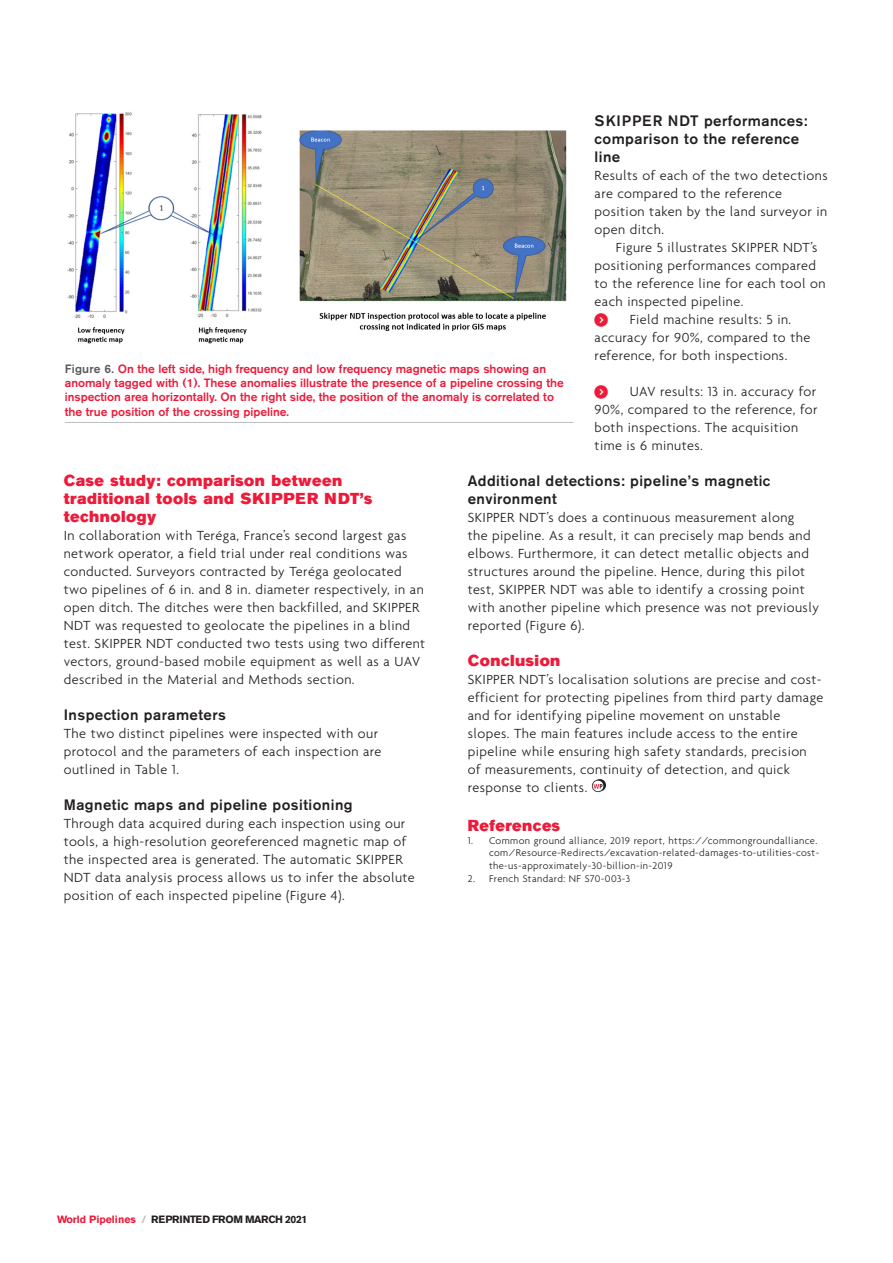
<style>
.page{position:relative;width:893px;height:1263px;background:#fff}
.page>*{position:absolute;margin:0;border:0;box-sizing:border-box;transform-origin:0 0}
.WP_SubheadOne{font:15.75px/18px "Volvo Sans Super";letter-spacing:.03em;color:#ed1a3a}
.WP_SubheadTwo{font:500 15px/18px "Volvo Sans";letter-spacing:.03em;color:#231f20}
.WP_1st_Paragraph{font:300 14.25px/18px "Agenda";letter-spacing:.03em;color:#231f20}
.WP_Body_Text{font:300 14.25px/18px "Agenda";letter-spacing:.03em;color:#231f20}
.WP_Caption{font:500 12px/14.4px "Volvo Sans";color:#ed1a3a}
.t1{font:300 10.5px/12.6px "Agenda";letter-spacing:.04em;color:#231f20}
.t2{font:700 10.5px "Volvo Sans";color:#231f20}
.s1{color:#57585a}
.s2{color:#ed1a3a}
.s3{color:#bcbdc0}
</style>
<div class="page">
<svg style="left:592px;top:779px;width:14px;height:13px"></svg>
<img style="left:67px;top:112px;width:500px;height:232px">
<hr style="left:65px;top:422px;width:508px;height:1px;background:#bcbdc0">
<p class="WP_SubheadTwo" style="left:595px;top:112px;width:214px">SKIPPER NDT performances: comparison to the reference line</p>
<p class="WP_1st_Paragraph" style="left:595px;top:166px;width:234px">Results of each of the two detections are compared to the reference position taken by the land surveyor in open ditch.</p>
<p class="WP_Body_Text" style="left:595px;top:238px;width:232px;text-indent:21px">Figure 5 illustrates SKIPPER NDT’s positioning performances compared to the reference line for each tool on each inspected pipeline.</p>
<p class="WP_1st_Paragraph" style="left:595px;top:310px;width:217px;text-indent:35px">Field machine results: 5 in. accuracy for 90%, compared to the reference, for both inspections.</p>
<p class="WP_1st_Paragraph" style="left:595px;top:382px;width:225px;text-indent:35px">UAV results: 13 in. accuracy for<br>90%, compared to the reference, for both inspections. The acquisition time is 6 minutes.</p>
<p class="WP_SubheadTwo" style="left:468px;top:472px;width:304px">Additional detections: pipeline’s magnetic environment</p>
<p class="WP_1st_Paragraph" style="left:468px;top:508px;width:353px">SKIPPER NDT’s does a continuous measurement along<br>the pipeline. As a result, it can precisely map bends and elbows. Furthermore, it can detect metallic objects and structures around the pipeline. Hence, during this pilot test, SKIPPER NDT was able to identify a crossing point with another pipeline which presence was not previously reported (Figure 6).</p>
<p class="WP_SubheadOne" style="left:468px;top:652px;width:94px">Conclusion</p>
<p class="WP_1st_Paragraph" style="left:468px;top:670px;width:357px">SKIPPER NDT’s localisation solutions are precise and cost&shy;efficient for protecting pipelines from third party damage and for identifying pipeline movement on unstable slopes. The main features include access to the entire pipeline while ensuring high safety standards, precision<br>of measurements, continuity of detection, and quick response to clients.</p>
<p class="WP_SubheadOne" style="left:468px;top:817px;width:94px">References</p>
<p class="t1" style="left:489px;top:834px;width:332px;text-indent:-21px">1. Common ground alliance, 2019 report, https://commongroundalliance. com/Resource-Redirects/excavation-related-damages-to-utilities-cost&shy;the-us-approximately-30-billion-in-2019</p>
<p class="t1" style="left:468px;top:872px;width:164px">2. French Standard: NF S70-003-3</p>
<p class="WP_Caption" style="left:65px;top:361px;width:501px"><span class="s1">Figure 6.</span> On the left side, high frequency and low frequency magnetic maps showing an anomaly tagged with (1). These anomalies illustrate the presence of a pipeline crossing the inspection area horizontally. On the right side, the position of the anomaly is correlated to the true position of the crossing pipeline.</p>
<p class="WP_SubheadOne" style="left:64px;top:472px;width:310px">Case study: comparison between traditional tools and SKIPPER NDT’s technology</p>
<p class="WP_1st_Paragraph" style="left:64px;top:526px;width:363px">In collaboration with Teréga, France’s second largest gas network operator, a field trial under real conditions was conducted. Surveyors contracted by Teréga geolocated two pipelines of 6 in. and 8 in. diameter respectively, in an open ditch. The ditches were then backfilled, and SKIPPER NDT was requested to geolocate the pipelines in a blind test. SKIPPER NDT conducted two tests using two different vectors, ground-based mobile equipment as well as a UAV described in the Material and Methods section.</p>
<p class="WP_SubheadTwo" style="left:64px;top:706px;width:164px">Inspection parameters</p>
<p class="WP_1st_Paragraph" style="left:64px;top:724px;width:319px">The two distinct pipelines were inspected with our protocol and the parameters of each inspection are outlined in Table 1.</p>
<p class="WP_SubheadTwo" style="left:64px;top:796px;width:290px">Magnetic maps and pipeline positioning</p>
<p class="WP_1st_Paragraph" style="left:64px;top:814px;width:352px">Through data acquired during each inspection using our tools, a high-resolution georeferenced magnetic map of the inspected area is generated. The automatic SKIPPER NDT data analysis process allows us to infer the absolute position of each inspected pipeline (Figure 4).</p>
<p class="t2" style="left:57px;top:1213px;width:252px"><span class="s2">World Pipelines</span> <span class="s3">/</span> REPRINTED FROM MARCH 2021</p>
</div>
